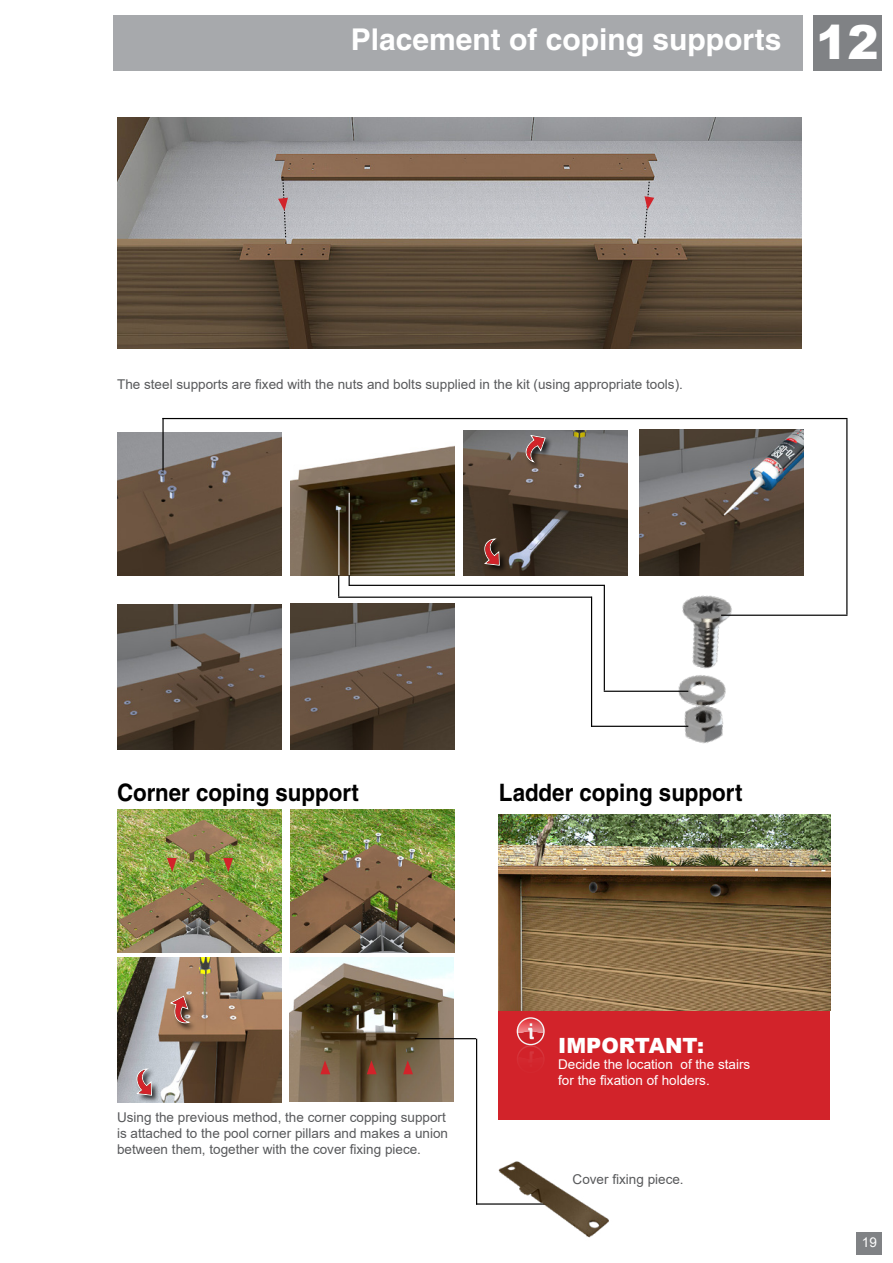
<style>
.page{position:relative;width:893px;height:1263px;background:#fff}
.page>*{position:absolute;margin:0;border:0;box-sizing:border-box;transform-origin:0 0}
.t1{font:900 46.8px "Arial";color:#fff}
.t2{font:700 30px "Helvetica LT Std";color:#fff}
.t3{font:700 24px "Helvetica LT Std";color:#000;scale:.93 1}
.t4{font:900 21px "Arial";color:#fff}
.t5{font:13.5px/16.2px "Arial";color:#58595b}
.t6{font:13.5px/16.2px "Arial";color:#fff}
</style>
<div class="page">
<div style="left:857px;top:1232px;width:25px;height:22px;background:#808285"></div>
<div style="left:813px;top:15px;width:69px;height:56px;background:#808285"></div>
<img style="left:117px;top:432px;width:164px;height:143px">
<img style="left:290px;top:446px;width:164px;height:129px">
<div style="left:499px;top:1011px;width:331px;height:108px;background:#d2232a"></div>
<svg style="left:517px;top:1017px;width:28px;height:28px"></svg>
<svg style="left:518px;top:1018px;width:25px;height:41px"></svg>
<img style="left:636px;top:575px;width:135px;height:169px">
<hr style="left:162px;top:418px;width:685px;height:1px;background:#000">
<hr style="left:349px;top:585px;width:256px;height:1px;background:#000">
<hr style="left:338px;top:597px;width:254px;height:1px;background:#000">
<hr style="left:604px;top:585px;width:1px;height:106px;background:#000">
<hr style="left:591px;top:597px;width:1px;height:130px;background:#000">
<hr style="left:162px;top:418px;width:2px;height:53px;background:#000">
<hr style="left:721px;top:615px;width:126px;height:1px;background:#000">
<hr style="left:604px;top:691px;width:84px;height:1px;background:#000">
<hr style="left:591px;top:726px;width:97px;height:1px;background:#000">
<hr style="left:349px;top:493px;width:1px;height:82px;background:#fff">
<hr style="left:339px;top:507px;width:1px;height:68px;background:#fff">
<svg style="left:338px;top:575px;width:1px;height:22px"></svg>
<img style="left:464px;top:430px;width:164px;height:145px">
<img style="left:118px;top:605px;width:164px;height:145px">
<img style="left:290px;top:604px;width:164px;height:146px">
<img style="left:639px;top:429px;width:164px;height:146px">
<div style="left:524px;top:434px;width:29px;height:36px;background:#000;opacity:.75"></div>
<svg style="left:523px;top:434px;width:23px;height:30px"></svg>
<div style="left:483px;top:537px;width:25px;height:36px;background:#000;opacity:.75"></div>
<svg style="left:483px;top:538px;width:17px;height:28px"></svg>
<img style="left:499px;top:814px;width:331px;height:197px">
<div style="left:114px;top:15px;width:689px;height:56px;background:#a7a9ac"></div>
<hr style="left:846px;top:419px;width:1px;height:196px;background:#000">
<img style="left:117px;top:118px;width:684px;height:231px">
<svg style="left:276px;top:176px;width:16px;height:62px"></svg>
<svg style="left:639px;top:181px;width:16px;height:57px"></svg>
<img style="left:118px;top:809px;width:163px;height:143px">
<img style="left:291px;top:809px;width:163px;height:143px">
<hr style="left:476px;top:1039px;width:1px;height:165px;background:#000">
<hr style="left:476px;top:1203px;width:97px;height:1px;background:#000">
<img style="left:290px;top:957px;width:163px;height:145px">
<img style="left:118px;top:958px;width:163px;height:144px">
<div style="left:169px;top:995px;width:28px;height:36px;background:#000;opacity:.75"></div>
<svg style="left:169px;top:995px;width:23px;height:29px"></svg>
<div style="left:135px;top:1067px;width:25px;height:36px;background:#000;opacity:.75"></div>
<svg style="left:135px;top:1068px;width:17px;height:28px"></svg>
<svg style="left:167px;top:858px;width:10px;height:14px"></svg>
<svg style="left:223px;top:858px;width:10px;height:14px"></svg>
<svg style="left:403px;top:1060px;width:10px;height:14px"></svg>
<svg style="left:367px;top:1060px;width:10px;height:14px"></svg>
<svg style="left:320px;top:1060px;width:10px;height:14px"></svg>
<img style="left:488px;top:1161px;width:121px;height:77px">
<hr style="left:415px;top:1038px;width:61px;height:1px;background:#000">
<h2 class="t2" style="left:351px;top:22px;width:432px">Placement of coping supports</h2>
<h1 class="t1" style="left:816px;top:9px;width:64px">12</h1>
<p class="t5" style="left:117px;top:376px;width:567px">The steel supports are fixed with the nuts and bolts supplied in the kit (using appropriate tools).</p>
<h3 class="t3" style="left:117px;top:778px;width:262px">Corner coping support</h3>
<h3 class="t3" style="left:499px;top:778px;width:264px">Ladder coping support</h3>
<p class="t5" style="left:117px;top:1109px;width:332px">Using the previous method, the corner copping support is attached to the pool corner pillars and makes a union between them, together with the cover fixing piece.</p>
<h3 class="t4" style="left:558px;top:1030px;width:147px">IMPORTANT:</h3>
<p class="t6" style="left:558px;top:1056px;width:194px">Decide the location of the stairs for the fixation of holders.</p>
<p class="t5" style="left:573px;top:1171px;width:113px">Cover fixing piece.</p>
<p class="t6" style="left:862px;top:1234px;width:17px">19</p>
</div>
